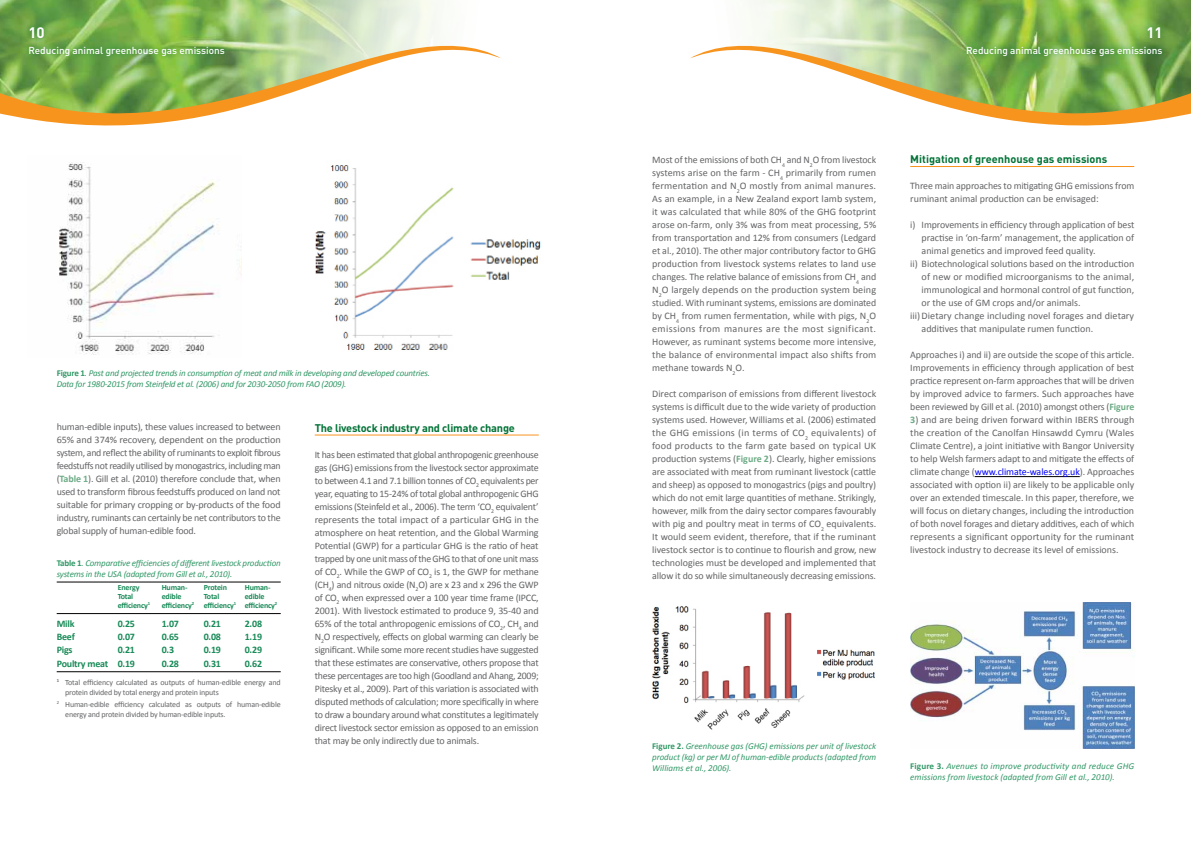
<style>
.page{position:relative;width:1191px;height:842px;background:#fff}
.page>*{position:absolute;margin:0;border:0;box-sizing:border-box;transform-origin:0 0}
.t1{font:700 15px "DIN";color:#fff}
.t2{font:700 11px "DIN";letter-spacing:-.02em;color:#007236}
.t3{font:700 11px "DIN";color:#007236}
.t4{font:10px/13px "Calibri";color:#636466;text-align:justify}
.t5{font:700 10px "Calibri";letter-spacing:-.02em;color:#188a57}
.t6{font:500 10px "DIN";color:#fff}
.t7{font:italic 9px/10.8px "Calibri";letter-spacing:-.02em;color:#319866}
.t8{font:italic 9px/10.8px "Calibri";color:#319866}
.t9{font:8px/9.6px "Calibri";letter-spacing:-.02em;color:#636466}
.t10{font:700 8px "Calibri";letter-spacing:-.02em;color:#188a57}
.s1{font-weight:700;font-style:normal}
.s2{font-weight:700;color:#6dab85}
.s3{color:#00f}
</style>
<div class="page">
<hr style="left:974px;top:476px;width:105px;height:1px;background:#000">
<img style="left:652px;top:606px;width:223px;height:124px">
<hr style="left:315px;top:435px;width:224px;height:1px;background:#f7941e">
<img style="left:59px;top:175px;width:183px;height:180px">
<img style="left:315px;top:175px;width:226px;height:175px">
<hr style="left:57px;top:582px;width:224px;height:1px;background:#000">
<hr style="left:57px;top:613px;width:224px;height:1px;background:#000">
<hr style="left:57px;top:671px;width:224px;height:1px;background:#000">
<img style="left:910px;top:603px;width:224px;height:145px">
<svg style="left:0;top:0;width:501px;height:175px"></svg>
<svg style="left:690px;top:0;width:501px;height:167px"></svg>
<div style="left:23px;top:21px;width:207px;height:40px;background:#007236;opacity:.75"></div>
<div style="left:960px;top:21px;width:207px;height:40px;background:#007236;opacity:.75"></div>
<h1 class="t1" style="left:28px;top:23px;width:18px">10</h1>
<p class="t6" style="left:28px;top:44px;width:198px">Reducing animal greenhouse gas emissions</p>
<p class="t7" style="left:57px;top:368px;width:375px"><span class="s1">Figure 1</span>. Past and projected trends in consumption of meat and milk in developing and developed countries.<br>Data for 1980-2015 from Steinfeld et al. (2006) and for 2030-2050 from FAO (2009).</p>
<p class="t4" style="left:57px;top:420px;width:225px">human-edible inputs), these values increased to between 65% and 374% recovery, dependent on the production system, and reflect the ability of ruminants to exploit fibrous feedstuffs not readily utilised by monogastrics, including man (<span class="s2">Table 1</span>). Gill et al. (2010) therefore conclude that, when used to transform fibrous feedstuffs produced on land not suitable for primary cropping or by-products of the food industry, ruminants can certainly be net contributors to the global supply of human-edible food.</p>
<p class="t7" style="left:57px;top:557px;width:225px"><span class="s1">Table 1</span>. Comparative efficiencies of different livestock production systems in the USA (adapted from Gill et al., 2010).</p>
<p class="t10" style="left:118px;top:582px;width:23px">Energy</p>
<p class="t10" style="left:162px;top:582px;width:27px">Human-</p>
<p class="t10" style="left:204px;top:582px;width:25px">Protein</p>
<p class="t10" style="left:245px;top:582px;width:27px">Human-</p>
<p class="t10" style="left:118px;top:591px;width:17px">Total</p>
<p class="t10" style="left:162px;top:591px;width:21px">edible</p>
<p class="t10" style="left:204px;top:591px;width:17px">Total</p>
<p class="t10" style="left:245px;top:591px;width:21px">edible</p>
<p class="t10" style="left:118px;top:600px;width:34px">efficiency<sup>1</sup></p>
<p class="t10" style="left:162px;top:600px;width:117px">efficiency<sup>2</sup> efficiency<sup>1</sup> efficiency<sup>2</sup></p>
<p class="t5" style="left:57px;top:617px;width:19px">Milk</p>
<p class="t5" style="left:118px;top:617px;width:19px">0.25</p>
<p class="t5" style="left:162px;top:617px;width:19px">1.07</p>
<p class="t5" style="left:204px;top:617px;width:19px">0.21</p>
<p class="t5" style="left:245px;top:617px;width:19px">2.08</p>
<p class="t5" style="left:57px;top:630px;width:20px">Beef</p>
<p class="t5" style="left:118px;top:630px;width:19px">0.07</p>
<p class="t5" style="left:162px;top:630px;width:19px">0.65</p>
<p class="t5" style="left:204px;top:630px;width:19px">0.08</p>
<p class="t5" style="left:245px;top:630px;width:19px">1.19</p>
<p class="t5" style="left:57px;top:643px;width:17px">Pigs</p>
<p class="t5" style="left:118px;top:643px;width:19px">0.21</p>
<p class="t5" style="left:162px;top:643px;width:14px">0.3</p>
<p class="t5" style="left:204px;top:643px;width:19px">0.19</p>
<p class="t5" style="left:245px;top:643px;width:19px">0.29</p>
<p class="t5" style="left:57px;top:657px;width:80px">Poultry meat 0.19</p>
<p class="t5" style="left:162px;top:657px;width:19px">0.28</p>
<p class="t5" style="left:204px;top:657px;width:19px">0.31</p>
<p class="t5" style="left:245px;top:657px;width:19px">0.62</p>
<p class="t9" style="left:65px;top:677px;width:217px;text-indent:-9px"><sup>1</sup> Total efficiency calculated as outputs of human-edible energy and protein divided by total energy and protein inputs</p>
<p class="t9" style="left:65px;top:699px;width:217px;text-indent:-9px"><sup>2</sup> Human-edible efficiency calculated as outputs of human-edible energy and protein divided by human-edible inputs.</p>
<p class="t2" style="left:315px;top:421px;width:202px">The livestock industry and climate change</p>
<p class="t4" style="left:315px;top:448px;width:225px">It has been estimated that global anthropogenic greenhouse gas (GHG) emissions from the livestock sector approximate to between 4.1 and 7.1 billion tonnes of CO<sub>2</sub> equivalents per year, equating to 15-24% of total global anthropogenic GHG emissions (Steinfeld et al., 2006). The term ‘CO<sub>2</sub> equivalent’ represents the total impact of a particular GHG in the atmosphere on heat retention, and the Global Warming Potential (GWP) for a particular GHG is the ratio of heat trapped by one unit mass of the GHG to that of one unit mass of CO<sub>2</sub>. While the GWP of CO<sub>2</sub> is 1, the GWP for methane (CH<sub>4</sub>) and nitrous oxide (N<sub>2</sub>O) are x 23 and x 296 the GWP of CO<sub>2</sub> when expressed over a 100 year time frame (IPCC, 2001). With livestock estimated to produce 9, 35-40 and 65% of the total anthropogenic emissions of CO<sub>2</sub>, CH<sub>4</sub> and N<sub>2</sub>O respectively, effects on global warming can clearly be significant. While some more recent studies have suggested that these estimates are conservative, others propose that these percentages are too high (Goodland and Ahang, 2009; Pitesky et al., 2009). Part of this variation is associated with disputed methods of calculation; more specifically in where to draw a boundary around what constitutes a legitimately direct livestock sector emission as opposed to an emission that may be only indirectly due to animals.</p>
<h1 class="t1" style="left:1146px;top:23px;width:18px">11</h1>
<p class="t6" style="left:966px;top:44px;width:198px">Reducing animal greenhouse gas emissions</p>
<p class="t4" style="left:652px;top:153px;width:225px">Most of the emissions of both CH<sub>4</sub> and N<sub>2</sub>O from livestock systems arise on the farm - CH<sub>4</sub> primarily from rumen fermentation and N<sub>2</sub>O mostly from animal manures.<br>As an example, in a New Zealand export lamb system, it was calculated that while 80% of the GHG footprint arose on-farm, only 3% was from meat processing, 5% from transportation and 12% from consumers (Ledgard et al., 2010). The other major contributory factor to GHG production from livestock systems relates to land use changes. The relative balance of emissions from CH<sub>4</sub> and N<sub>2</sub>O largely depends on the production system being studied. With ruminant systems, emissions are dominated by CH<sub>4</sub> from rumen fermentation, while with pigs, N<sub>2</sub>O emissions from manures are the most significant.<br>However, as ruminant systems become more intensive, the balance of environmental impact also shifts from methane towards N<sub>2</sub>O.</p>
<p class="t4" style="left:652px;top:387px;width:225px">Direct comparison of emissions from different livestock systems is difficult due to the wide variety of production systems used. However, Williams et al. (2006) estimated the GHG emissions (in terms of CO<sub>2</sub> equivalents) of food products to the farm gate based on typical UK production systems (<span class="s2">Figure 2</span>). Clearly, higher emissions are associated with meat from ruminant livestock (cattle and sheep) as opposed to monogastrics (pigs and poultry) which do not emit large quantities of methane. Strikingly, however, milk from the dairy sector compares favourably with pig and poultry meat in terms of CO<sub>2</sub> equivalents.<br>It would seem evident, therefore, that if the ruminant livestock sector is to continue to flourish and grow, new technologies must be developed and implemented that allow it do so while simultaneously decreasing emissions.</p>
<p class="t3" style="left:910px;top:152px;width:199px">Mitigation of greenhouse gas emissions</p>
<p class="t4" style="left:910px;top:179px;width:225px">Three main approaches to mitigating GHG emissions from ruminant animal production can be envisaged:</p>
<p class="t4" style="left:910px;top:218px;width:225px">i) Improvements in efficiency through application of best</p>
<p class="t4" style="left:921px;top:231px;width:214px">practise in ‘on-farm’ management, the application of</p>
<p class="t4" style="left:921px;top:244px;width:175px">animal genetics and improved feed quality.</p>
<p class="t4" style="left:910px;top:257px;width:225px">ii) Biotechnological solutions based on the introduction</p>
<p class="t4" style="left:921px;top:270px;width:214px">of new or modified microorganisms to the animal,</p>
<p class="t4" style="left:921px;top:283px;width:214px">immunological and hormonal control of gut function,</p>
<p class="t4" style="left:921px;top:296px;width:161px">or the use of GM crops and/or animals.</p>
<p class="t4" style="left:910px;top:309px;width:225px">iii)Dietary change including novel forages and dietary</p>
<p class="t4" style="left:921px;top:322px;width:173px">additives that manipulate rumen function.</p>
<p class="t4" style="left:910px;top:348px;width:225px">Approaches i) and ii) are outside the scope of this article.<br>Improvements in efficiency through application of best practice represent on-farm approaches that will be driven by improved advice to farmers. Such approaches have been reviewed by Gill et al. (2010) amongst others (<span class="s2">Figure</span></p>
<p class="t4" style="left:910px;top:413px;width:226px"><span class="s2">3</span>) and are being driven forward within IBERS through the creation of the Canolfan Hinsawdd Cymru (Wales Climate Centre), a joint initiative with Bangor University to help Welsh farmers adapt to and mitigate the effects of climate change (<span class="s3">www.climate-wales.org.uk</span>). Approaches associated with option ii) are likely to be applicable only over an extended timescale. In this paper, therefore, we will focus on dietary changes, including the introduction of both novel forages and dietary additives, each of which represents a significant opportunity for the ruminant livestock industry to decrease its level of emissions.</p>
<p class="t7" style="left:652px;top:740px;width:226px;text-align:justify"><span class="s1">Figure 2.</span> Greenhouse gas (GHG) emissions per unit of livestock product (kg) or per MJ of human-edible products (adapted from Williams et al., 2006).</p>
<p class="t8" style="left:910px;top:760px;width:225px"><span class="s1">Figure 3.</span> Avenues to improve productivity and reduce GHG emissions from livestock (adapted from Gill et al., 2010).</p>
</div>
